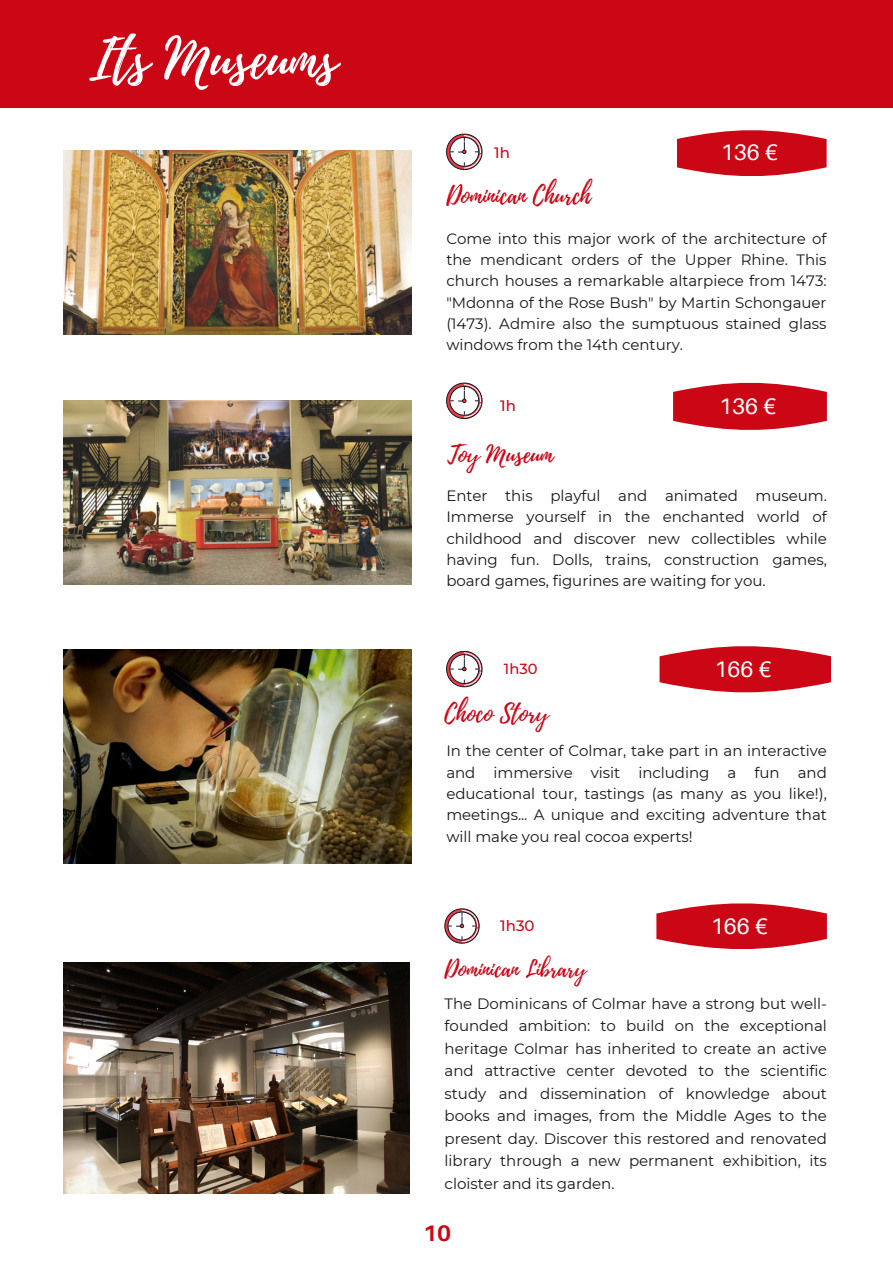
<style>
.page{position:relative;width:893px;height:1264px;background:#fff}
.page>*{position:absolute;margin:0;border:0;box-sizing:border-box;transform-origin:0 0}
.t1{font:55.5px "Playlist Script";color:#fff}
.t2{font:24px "Playlist Script";color:#cb0615}
.t3{font:22.5px "Aileron";color:#fff}
.t4{font:700 22.5px "Aileron";color:#cb0615}
.t5{font:22.35px "Playlist Script";color:#cb0615}
.t6{font:15px/21.3px "Montserrat";color:#171615;text-align:justify}
.t7{font:500 15px "Montserrat";color:#cb0615}
.t8{font:500 14.7px "Montserrat";color:#cb0615}
</style>
<div class="page">
<div style="left:0;top:0;width:892px;height:108px;background:#cb0615"></div>
<img style="left:63px;top:400px;width:348px;height:184px">
<img style="left:63px;top:151px;width:348px;height:183px">
<svg style="left:446px;top:383px;width:36px;height:36px"></svg>
<img style="left:63px;top:650px;width:348px;height:213px">
<svg style="left:446px;top:134px;width:36px;height:36px"></svg>
<svg style="left:677px;top:130px;width:149px;height:46px;background:#d22734"></svg>
<svg style="left:673px;top:383px;width:153px;height:47px;background:#d12734"></svg>
<svg style="left:446px;top:651px;width:36px;height:36px"></svg>
<svg style="left:659px;top:646px;width:172px;height:46px;background:#d32c39"></svg>
<svg style="left:444px;top:908px;width:35px;height:35px"></svg>
<svg style="left:656px;top:903px;width:170px;height:46px;background:#d32e3b"></svg>
<img style="left:63px;top:962px;width:347px;height:231px">
<p class="t1" style="left:89px;top:20px;width:249px">Its Museums</p>
<p class="t7" style="left:494px;top:143px;width:17px">1h</p>
<p class="t3" style="left:720px;top:138px;width:59px">136 €</p>
<p class="t2" style="left:446px;top:178px;width:146px">Dominican Church</p>
<p class="t6" style="left:446px;top:227px;width:382px">Come into this major work of the architecture of the mendicant orders of the Upper Rhine. This church houses a remarkable altarpiece from 1473: "Mdonna of the Rose Bush" by Martin Schongauer (1473). Admire also the sumptuous stained glass windows from the 14th century.</p>
<p class="t7" style="left:500px;top:396px;width:17px">1h</p>
<p class="t2" style="left:447px;top:437px;width:107px">Toy Museum</p>
<p class="t3" style="left:719px;top:392px;width:59px">136 €</p>
<p class="t6" style="left:446px;top:485px;width:382px">Enter this playful and animated museum.<br>Immerse yourself in the enchanted world of childhood and discover new collectibles while having fun. Dolls, trains, construction games, board games, figurines are waiting for you.</p>
<p class="t8" style="left:504px;top:659px;width:35px">1h30</p>
<p class="t3" style="left:714px;top:655px;width:59px">166 €</p>
<p class="t2" style="left:444px;top:696px;width:105px">Choco Story</p>
<p class="t6" style="left:446px;top:740px;width:382px">In the center of Colmar, take part in an interactive and immersive visit including a fun and educational tour, tastings (as many as you like!), meetings... A unique and exciting adventure that will make you real cocoa experts!</p>
<p class="t7" style="left:500px;top:916px;width:36px">1h30</p>
<p class="t3" style="left:710px;top:912px;width:59px">166 €</p>
<p class="t5" style="left:444px;top:953px;width:143px">Dominican Library</p>
<p class="t6" style="left:444px;top:992px;width:384px;line-height:22.5px">The Dominicans of Colmar have a strong but well&shy;founded ambition: to build on the exceptional heritage Colmar has inherited to create an active and attractive center devoted to the scientific study and dissemination of knowledge about books and images, from the Middle Ages to the present day. Discover this restored and renovated library through a new permanent exhibition, its cloister and its garden.</p>
<p class="t4" style="left:423px;top:1219px;width:30px">10</p>
</div>
